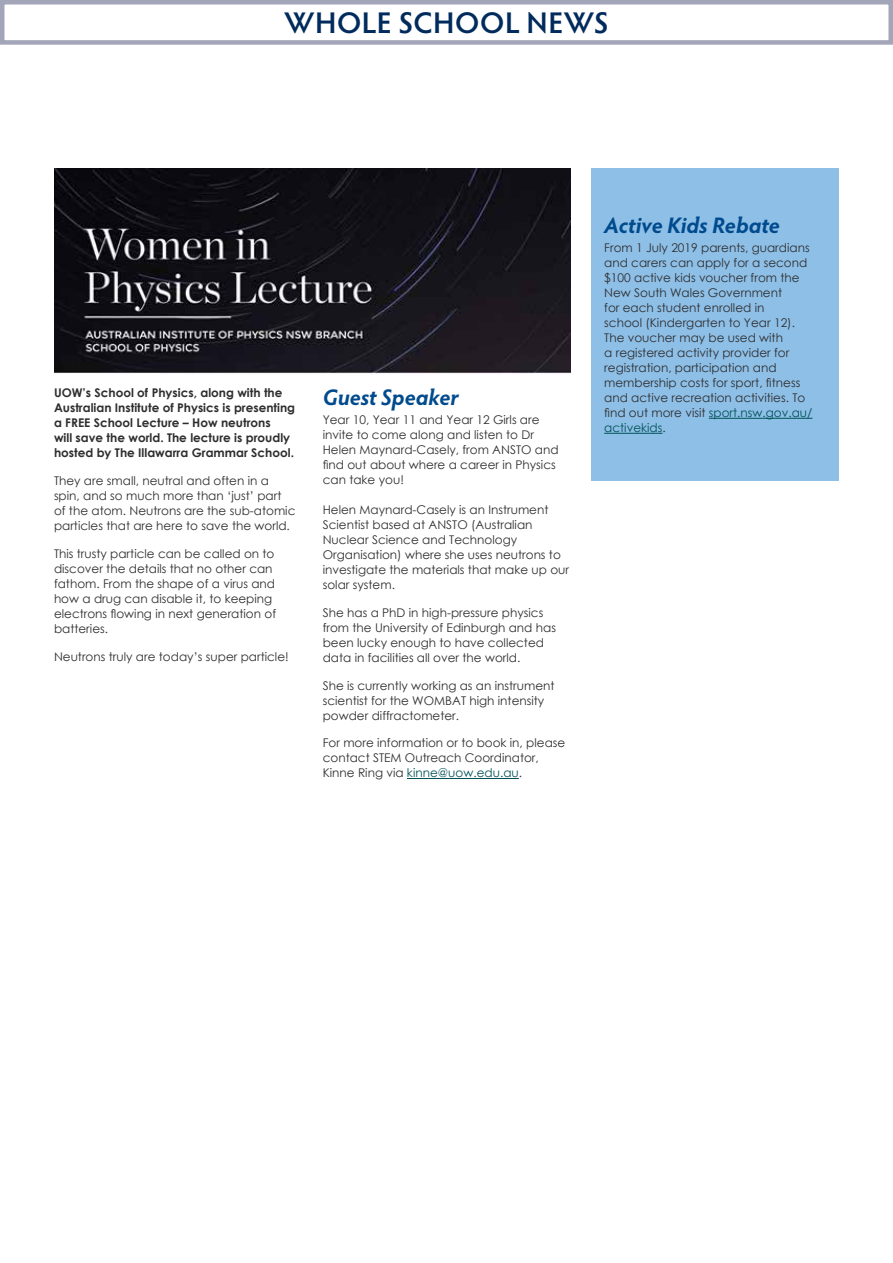
<style>
.page{position:relative;width:893px;height:1263px;background:#fff}
.page>*{position:absolute;margin:0;border:0;box-sizing:border-box;transform-origin:0 0}
.t1{font:600 30px "Hypatia Sans Pro";letter-spacing:.02em;color:#002b5c}
.t2{font:italic 700 22.5px "Hypatia Sans Pro";color:#004b8d}
.t3{font:12px/15px "Century Gothic";color:#2e2e2f}
.t4{font:700 12px/15px "Century Gothic";color:#2e2e2f}
.s1{color:#025157}
</style>
<div class="page">
<div style="left:591px;top:168px;width:248px;height:312px;background:#8ebfe7"></div>
<hr style="left:709px;top:418px;width:103px;height:1px;background:#025157">
<hr style="left:604px;top:433px;width:58px;height:1px;background:#025157">
<hr style="left:407px;top:778px;width:112px;height:1px;background:#025157">
<img style="left:54px;top:168px;width:516px;height:206px">
<div style="left:0;top:0;width:893px;height:45px;border:4px solid #a3a5b8"></div>
<h1 class="t1" style="left:284px;top:2px;width:326px">WHOLE SCHOOL NEWS</h1>
<p class="t4" style="left:54px;top:385px;width:243px">UOW’s School of Physics, along with the Australian Institute of Physics is presenting a FREE School Lecture – How neutrons<br>will save the world. The lecture is proudly hosted by The Illawarra Grammar School.</p>
<p class="t3" style="left:54px;top:473px;width:243px">They are small, neutral and often in a spin, and so much more than ‘just’ part of the atom. Neutrons are the sub-atomic particles that are here to save the world.</p>
<p class="t3" style="left:54px;top:546px;width:224px">This trusty particle can be called on to discover the details that no other can fathom. From the shape of a virus and how a drug can disable it, to keeping electrons flowing in next generation of batteries.</p>
<p class="t3" style="left:54px;top:648px;width:236px">Neutrons truly are today’s super particle!</p>
<h2 class="t2" style="left:323px;top:381px;width:138px">Guest Speaker</h2>
<p class="t3" style="left:323px;top:412px;width:237px">Year 10, Year 11 and Year 12 Girls are invite to come along and listen to Dr<br>Helen Maynard-Casely, from ANSTO and find out about where a career in Physics can take you!</p>
<p class="t3" style="left:323px;top:502px;width:248px">Helen Maynard-Casely is an Instrument Scientist based at ANSTO (Australian Nuclear Science and Technology Organisation) where she uses neutrons to investigate the materials that make up our solar system.</p>
<p class="t3" style="left:323px;top:605px;width:235px">She has a PhD in high-pressure physics from the University of Edinburgh and has been lucky enough to have collected data in facilities all over the world.</p>
<p class="t3" style="left:323px;top:677px;width:233px">She is currently working as an instrument scientist for the WOMBAT high intensity powder diffractometer.</p>
<p class="t3" style="left:323px;top:735px;width:244px">For more information or to book in, please contact STEM Outreach Coordinator,<br>Kinne Ring via <span class="s1">kinne@uow.edu.au</span>.</p>
<h2 class="t2" style="left:604px;top:209px;width:177px">Active Kids Rebate</h2>
<p class="t3" style="left:604px;top:240px;width:210px">From 1 July 2019 parents, guardians and carers can apply for a second $100 active kids voucher from the<br>New South Wales Government<br>for each student enrolled in<br>school (Kindergarten to Year 12).<br>The voucher may be used with<br>a registered activity provider for registration, participation and membership costs for sport, fitness and active recreation activities. To find out more visit <span class="s1">sport.nsw.gov.au/ activekids</span>.</p>
</div>
